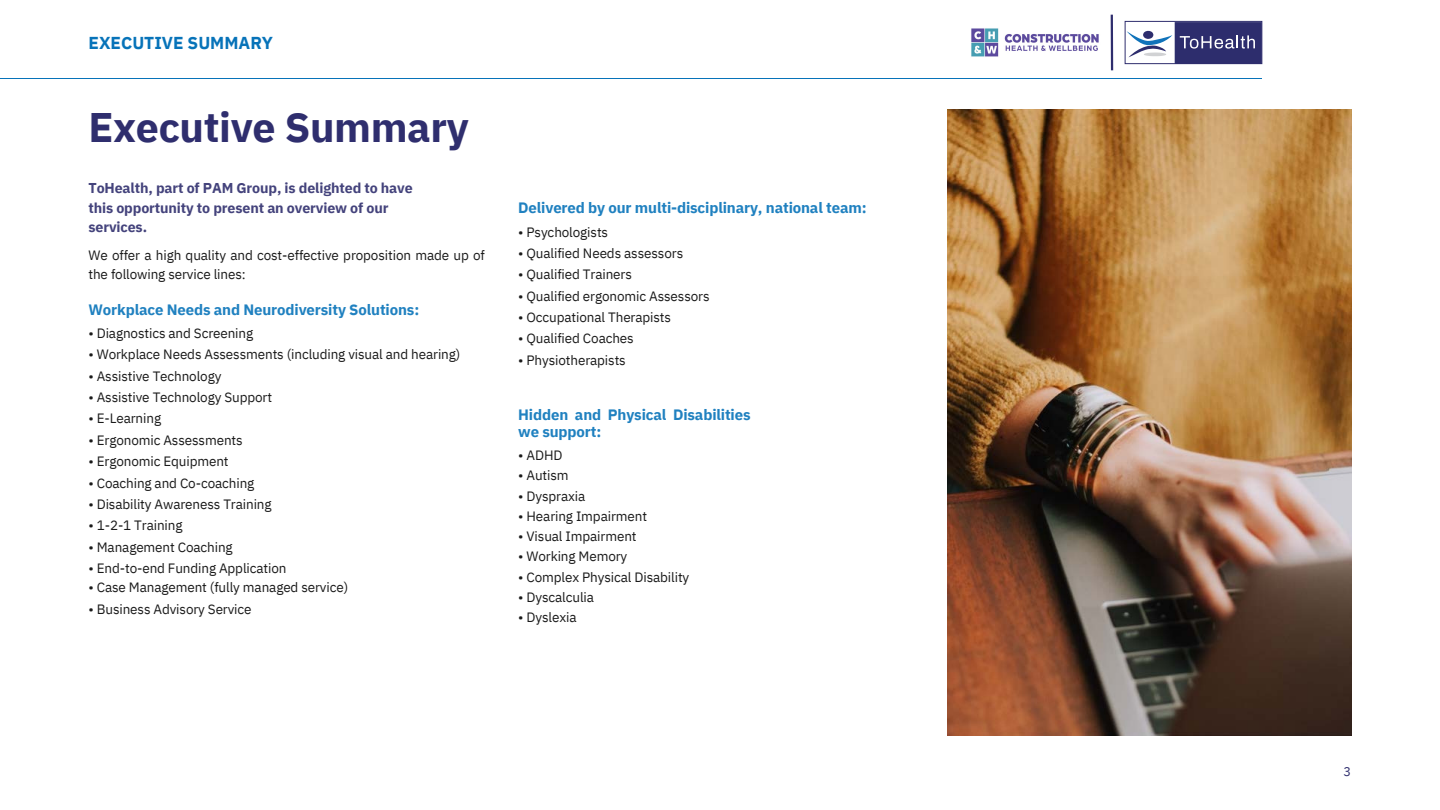
<style>
.page{position:relative;width:1440px;height:810px;background:#fff}
.page>*{position:absolute;margin:0;border:0;box-sizing:border-box;transform-origin:0 0}
.t1{font:700 41.25px "IBM Plex Sans";letter-spacing:-.01em;color:#2f2e6e}
.t2{font:700 17.25px "IBM Plex Sans";color:#0773b9}
.t3{font:700 15px/16.9px "IBM Plex Sans";letter-spacing:-.01em;color:#2081c0}
.t4{font:700 14.25px/19.6px "IBM Plex Sans";letter-spacing:-.01em;color:#44437c}
.t5{font:13.5px/19.1px "IBM Plex Sans";letter-spacing:-.01em;color:#1a1a1a}
.t6{font:12.75px "IBM Plex Sans";color:#2f2e6e}
</style>
<div class="page">
<img style="left:948px;top:110px;width:403px;height:625px">
<hr style="left:0;top:78px;width:1262px;height:1px;background:#0773b9">
<svg style="left:1174px;top:23px;width:2px;height:39px"></svg>
<div style="left:1176px;top:22px;width:86px;height:42px;background:#2d2d6d"></div>
<svg style="left:1127px;top:30px;width:45px;height:28px"></svg>
<div style="left:1125px;top:21px;width:137px;height:44px;border:1px solid #fff"></div>
<svg style="left:1180px;top:35px;width:75px;height:14px"></svg>
<div style="left:1125px;top:21px;width:137px;height:43px;border:1px solid #2f2e6e"></div>
<svg style="left:1110px;top:14px;width:4px;height:57px"></svg>
<img style="left:971px;top:28px;width:128px;height:29px">
<p class="t2" style="left:89px;top:31px;width:186px">EXECUTIVE SUMMARY</p>
<h1 class="t1" style="left:88px;top:100px;width:382px">Executive Summary</h1>
<p class="t4" style="left:88px;top:178px;width:326px">ToHealth, part of PAM Group, is delighted to have this opportunity to present an overview of our services.</p>
<p class="t5" style="left:88px;top:246px;width:398px">We offer a high quality and cost-effective proposition made up of the following service lines:</p>
<p class="t3" style="left:88px;top:301px;width:332px">Workplace Needs and Neurodiversity Solutions:</p>
<p class="t5" style="left:88px;top:323px;width:166px">• Diagnostics and Screening</p>
<p class="t5" style="left:88px;top:345px;width:373px">• Workplace Needs Assessments (including visual and hearing)</p>
<p class="t5" style="left:88px;top:366px;width:135px">• Assistive Technology</p>
<p class="t5" style="left:88px;top:387px;width:185px">• Assistive Technology Support</p>
<p class="t5" style="left:88px;top:409px;width:74px">• E-Learning</p>
<p class="t5" style="left:88px;top:430px;width:156px">• Ergonomic Assessments</p>
<p class="t5" style="left:88px;top:452px;width:142px">• Ergonomic Equipment</p>
<p class="t5" style="left:88px;top:473px;width:167px">• Coaching and Co-coaching</p>
<p class="t5" style="left:88px;top:494px;width:185px">• Disability Awareness Training</p>
<p class="t5" style="left:88px;top:516px;width:96px">• 1-2-1 Training</p>
<p class="t5" style="left:88px;top:537px;width:146px">• Management Coaching</p>
<p class="t5" style="left:88px;top:558px;width:200px">• End-to-end Funding Application</p>
<p class="t5" style="left:88px;top:578px;width:261px">• Case Management (fully managed service)</p>
<p class="t5" style="left:88px;top:599px;width:165px">• Business Advisory Service</p>
<p class="t3" style="left:518px;top:199px;width:350px">Delivered by our multi-disciplinary, national team:</p>
<p class="t5" style="left:518px;top:222px;width:91px">• Psychologists</p>
<p class="t5" style="left:518px;top:243px;width:166px">• Qualified Needs assessors</p>
<p class="t5" style="left:518px;top:265px;width:115px">• Qualified Trainers</p>
<p class="t5" style="left:518px;top:286px;width:193px">• Qualified ergonomic Assessors</p>
<p class="t5" style="left:518px;top:307px;width:154px">• Occupational Therapists</p>
<p class="t5" style="left:518px;top:329px;width:117px">• Qualified Coaches</p>
<p class="t5" style="left:518px;top:350px;width:109px">• Physiotherapists</p>
<p class="t3" style="left:518px;top:406px;width:234px">Hidden and Physical Disabilities we support:</p>
<p class="t5" style="left:518px;top:446px;width:46px">• ADHD</p>
<p class="t5" style="left:518px;top:466px;width:52px">• Autism</p>
<p class="t5" style="left:518px;top:486px;width:69px">• Dyspraxia</p>
<p class="t5" style="left:518px;top:506px;width:130px">• Hearing Impairment</p>
<p class="t5" style="left:518px;top:527px;width:120px">• Visual Impairment</p>
<p class="t5" style="left:518px;top:547px;width:111px">• Working Memory</p>
<p class="t5" style="left:518px;top:567px;width:173px">• Complex Physical Disability</p>
<p class="t5" style="left:518px;top:587px;width:77px">• Dyscalculia</p>
<p class="t5" style="left:518px;top:608px;width:60px">• Dyslexia</p>
<p class="t6" style="left:1344px;top:763px;width:9px">3</p>
</div>
